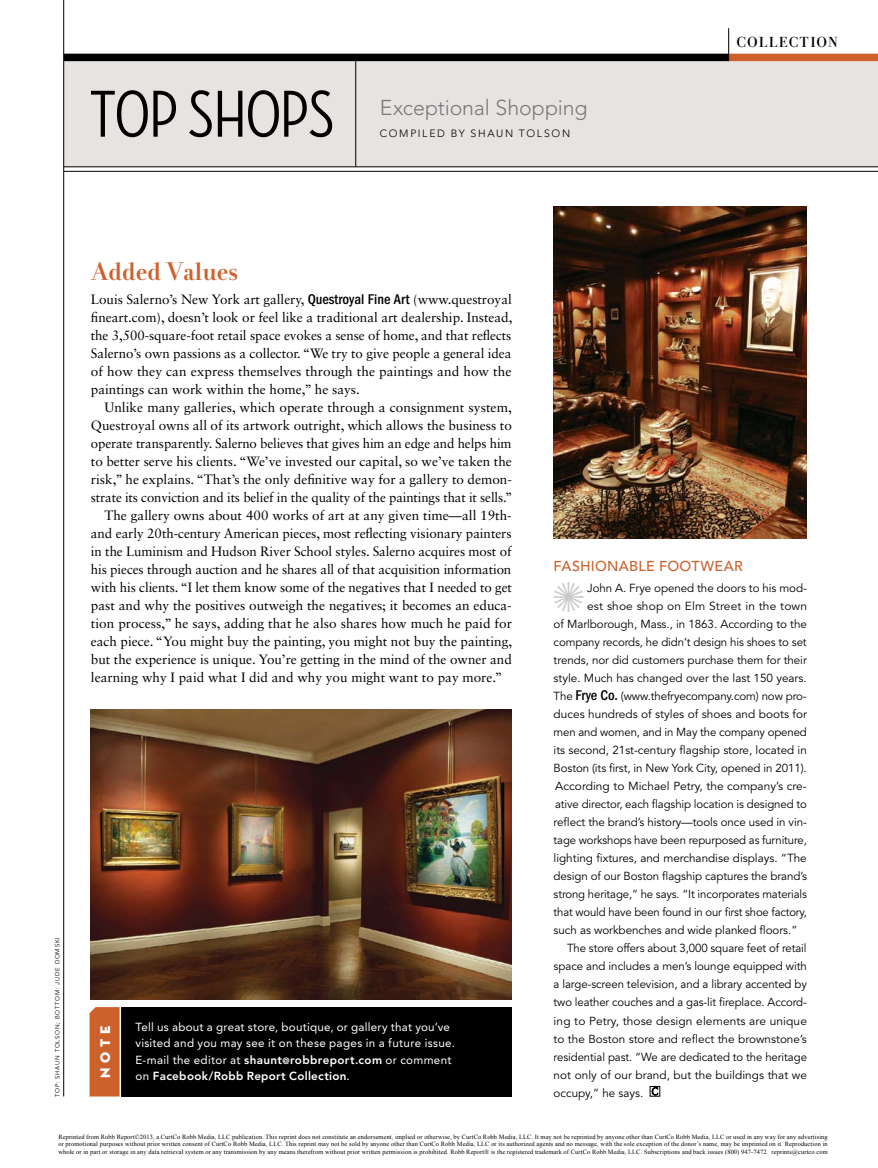
<style>
.page{position:relative;width:878px;height:1168px;background:#fff}
.page>*{position:absolute;margin:0;border:0;box-sizing:border-box;transform-origin:0 0}
.t1{font:500 67.5px "Neutraface Condensed";letter-spacing:-.01em;color:#000}
.t2{font:26.25px "Andrade Bold Pro";letter-spacing:-.03em;color:#cc612c}
.t3{font:300 21.3px "Avenir LT Std";color:#77787b}
.t4{font:15px "Andrade Bold Pro";letter-spacing:.07em;color:#000}
.t5{font:500 14.25px "Avenir LT Std";letter-spacing:.02em;color:#cc612c}
.t6{font:14.25px "Neutraface Display Titling";color:#fff}
.t7{font:13.5px/18px "Sabon LT Std";color:#000;text-align:justify}
.t8{font:11.7px "Avenir LT Std";letter-spacing:-.005em;color:#000}
.t9{font:11.7px/16.5px "Avenir LT Std";letter-spacing:.025em;color:#fff}
.t10{font:800 11.7px "Avenir LT Std";letter-spacing:.02em;color:#fff}
.t11{font:300 10.5px "Avenir LT Std";letter-spacing:.16em;color:#000}
.t12{font:6.3px/7.6px "Times New Roman";letter-spacing:.02em;color:#000;text-align:justify}
.t13{font:6px "Avenir LT Std";letter-spacing:.125em;color:#000}
.s1{font-family:"ITC Franklin Gothic Std";font-weight:500;font-stretch:condensed;font-size:14.7px}
.s2{font-weight:800}
.s3{font-weight:800;font-size:9px}
.s4{font-weight:400}
.s5{font-weight:500}
</style>
<div class="page">
<div style="left:64px;top:59px;width:814px;height:108px;background:#e7e3e1"></div>
<div style="left:649px;top:1086px;width:11px;height:10px;border:1px solid #000"></div>
<svg style="left:651px;top:1087px;width:7px;height:8px"></svg>
<div style="left:90px;top:1007px;width:30px;height:89px;background:#cc612c"></div>
<div style="left:121px;top:1007px;width:390px;height:89px;background:#000"></div>
<img style="left:553px;top:206px;width:253px;height:332px">
<img style="left:91px;top:709px;width:420px;height:290px">
<hr style="left:63px;top:0;width:1px;height:1096px;background:#000">
<hr style="left:64px;top:171px;width:814px;height:1px;background:#000">
<hr style="left:64px;top:166px;width:814px;height:1px;background:#000">
<hr style="left:355px;top:61px;width:1px;height:106px;background:#000">
<div style="left:64px;top:54px;width:664px;height:7px;background:#000"></div>
<div style="left:728px;top:54px;width:150px;height:7px;background:#cc612c"></div>
<hr style="left:728px;top:28px;width:1px;height:33px;background:#000">
<h1 class="t1" style="left:90px;top:77px;width:246px">TOP SHOPS</h1>
<h3 class="t3" style="left:380px;top:96px;width:209px">EXCEPTIONAL SHOPPING</h3>
<p class="t11" style="left:380px;top:127px;width:192px">COMPILE D BY SHAUN TOLSON</p>
<p class="t4" style="left:736px;top:33px;width:103px">COLLECTION</p>
<h2 class="t2" style="left:91px;top:255px;width:149px">Added Values</h2>
<p class="t7" style="left:91px;top:290px;width:423px">Louis Salerno’s New York art gallery, <span class="s1">Questroyal Fine Art</span> (www.questroyal fineart.com), doesn’t look or feel like a traditional art dealership. Instead, the 3,500-square-foot retail space evokes a sense of home, and that reflects Salerno’s own passions as a collector. “We try to give people a general idea of how they can express themselves through the paintings and how the paintings can work within the home,” he says.</p>
<p class="t7" style="left:104px;top:398px;width:409px">Unlike many galleries, which operate through a consignment system,</p>
<p class="t7" style="left:91px;top:416px;width:422px">Questroyal owns all of its artwork outright, which allows the business to</p>
<p class="t7" style="left:91px;top:434px;width:422px">operate transparently. Salerno believes that gives him an edge and helps him</p>
<p class="t7" style="left:91px;top:452px;width:422px">to better serve his clients. “We’ve invested our capital, so we’ve taken the</p>
<p class="t7" style="left:91px;top:470px;width:422px">risk,” he explains. “That’s the only definitive way for a gallery to demon-</p>
<p class="t7" style="left:91px;top:488px;width:423px">strate its conviction and its belief in the quality of the paintings that it sells.”</p>
<p class="t7" style="left:104px;top:506px;width:409px">The gallery owns about 400 works of art at any given time—all 19th-</p>
<p class="t7" style="left:91px;top:524px;width:422px">and early 20th-century American pieces, most reflecting visionary painters</p>
<p class="t7" style="left:91px;top:542px;width:422px">in the Luminism and Hudson River School styles. Salerno acquires most of</p>
<p class="t7" style="left:91px;top:560px;width:422px">his pieces through auction and he shares all of that acquisition information</p>
<p class="t7" style="left:91px;top:578px;width:422px">with his clients. “I let them know some of the negatives that I needed to get</p>
<p class="t7" style="left:91px;top:596px;width:422px">past and why the positives outweigh the negatives; it becomes an educa-</p>
<p class="t7" style="left:91px;top:614px;width:422px">tion process,” he says, adding that he also shares how much he paid for</p>
<p class="t7" style="left:91px;top:632px;width:422px">each piece. “You might buy the painting, you might not buy the painting,</p>
<p class="t7" style="left:91px;top:650px;width:422px">but the experience is unique. You’re getting in the mind of the owner and</p>
<p class="t7" style="left:91px;top:668px;width:413px">learning why I paid what I did and why you might want to pay more.”</p>
<p class="t13" style="left:54px;top:1097px;width:161px;rotate:-90deg">top: Shaun Tolson; bottom: Jude Domski</p>
<p class="t6" style="left:96px;top:1077px;width:53px;rotate:-90deg">NOTE</p>
<p class="t9" style="left:135px;top:1018px;width:321px">Tell us about a great store, boutique, or gallery that you’ve visited and you may see it on these pages in a future issue.<br>E-mail the editor at <span class="s2">shaunt</span><span class="s3">@</span><span class="s2">robbreport.com</span> or comment</p>
<p class="t10" style="left:135px;top:1069px;width:216px"><span class="s4">on</span> Facebook/Robb Report Collection<span class="s5">.</span></p>
<p class="t5" style="left:553px;top:558px;width:191px">FASHIONABLE FOOTWEAR</p>
<p class="t8" style="left:587px;top:581px;width:221px">John A. Frye opened the doors to his mod-</p>
<p class="t8" style="left:587px;top:599px;width:221px">est shoe shop on Elm Street in the town</p>
<p class="t8" style="left:553px;top:617px;width:255px">of Marlborough, Mass., in 1863. According to the</p>
<p class="t8" style="left:553px;top:635px;width:255px">company records, he didn’t design his shoes to set</p>
<p class="t8" style="left:553px;top:653px;width:255px">trends, nor did customers purchase them for their</p>
<p class="t8" style="left:553px;top:671px;width:254px">style. M uch has changed over the last 150 years.</p>
<p class="t8" style="left:553px;top:689px;width:254px">The <span class="s1">Frye Co.</span> (www.thefryecompany.com) now pro-</p>
<p class="t8" style="left:553px;top:707px;width:255px">duces hundreds of styles of shoes and boots for</p>
<p class="t8" style="left:553px;top:725px;width:255px">men and women, and in May the company opened</p>
<p class="t8" style="left:553px;top:743px;width:255px">its second, 21st-century flagship store, located in</p>
<p class="t8" style="left:553px;top:761px;width:255px">Boston (its first, in N ew York City, opened in 2011).</p>
<p class="t8" style="left:555px;top:779px;width:253px">According to M ichael Petry, the company’s cre-</p>
<p class="t8" style="left:555px;top:797px;width:253px">ative director, each flagship location is designed to</p>
<p class="t8" style="left:553px;top:815px;width:255px">reflect the brand’s history—tools once used in vin-</p>
<p class="t8" style="left:553px;top:833px;width:255px">tage workshops have been repurposed as furniture,</p>
<p class="t8" style="left:553px;top:851px;width:254px">lighting fixtures, and merchandise displays. “The</p>
<p class="t8" style="left:553px;top:869px;width:255px">design of our Boston flagship captures the brand’s</p>
<p class="t8" style="left:553px;top:887px;width:255px">strong heritage,” he says. “It incorporates materials</p>
<p class="t8" style="left:553px;top:905px;width:255px">that would have been found in our first shoe factory,</p>
<p class="t8" style="left:553px;top:923px;width:245px">such as workbenches and wide planked floors.”</p>
<p class="t8" style="left:567px;top:941px;width:241px">The store offers about 3,000 square feet of retail</p>
<p class="t8" style="left:553px;top:959px;width:255px">space and includes a men’s lounge equipped with</p>
<p class="t8" style="left:553px;top:977px;width:255px">a large-screen television, and a library accented by</p>
<p class="t8" style="left:553px;top:995px;width:255px">two leather couches and a gas-lit fireplace. Accord-</p>
<p class="t8" style="left:553px;top:1013px;width:255px">ing to Petry, those design elements are unique</p>
<p class="t8" style="left:553px;top:1031px;width:255px">to the Boston store and reflect the brownstone’s</p>
<p class="t8" style="left:553px;top:1049px;width:255px">residential past. “We are dedicated to the heritage</p>
<p class="t8" style="left:553px;top:1067px;width:255px">not only of our brand, but the buildings that we</p>
<p class="t8" style="left:553px;top:1085px;width:91px">occupy,” he says.</p>
<p class="t12" style="left:58px;top:1132px;width:771px">Reprinted from Robb Report©2013, a CurtCo Robb Media, LLC publication. This reprint does not constitute an endorsement, implied or otherwise, by CurtCo Robb Media, LLC. It may not be reprinted by anyone other than CurtCo Robb Media, LLC or used in any way for any advertising or promotional purposes without prior written consent of CurtCo Robb Media, LLC. This reprint may not be sold by anyone other than CurtCo Robb Media, LLC or its authorized agents and no message, with the sole exception of the donor’s name, may be imprinted on it. Reproduction in whole or in part or storage in any data retrieval system or any transmission by any means therefrom without prior written permission is prohibited. Robb Report® is the registered trademark of CurtCo Robb Media, LLC. Subscriptions and back issues (800) 947-7472. reprints@curtco.com</p>
</div>
